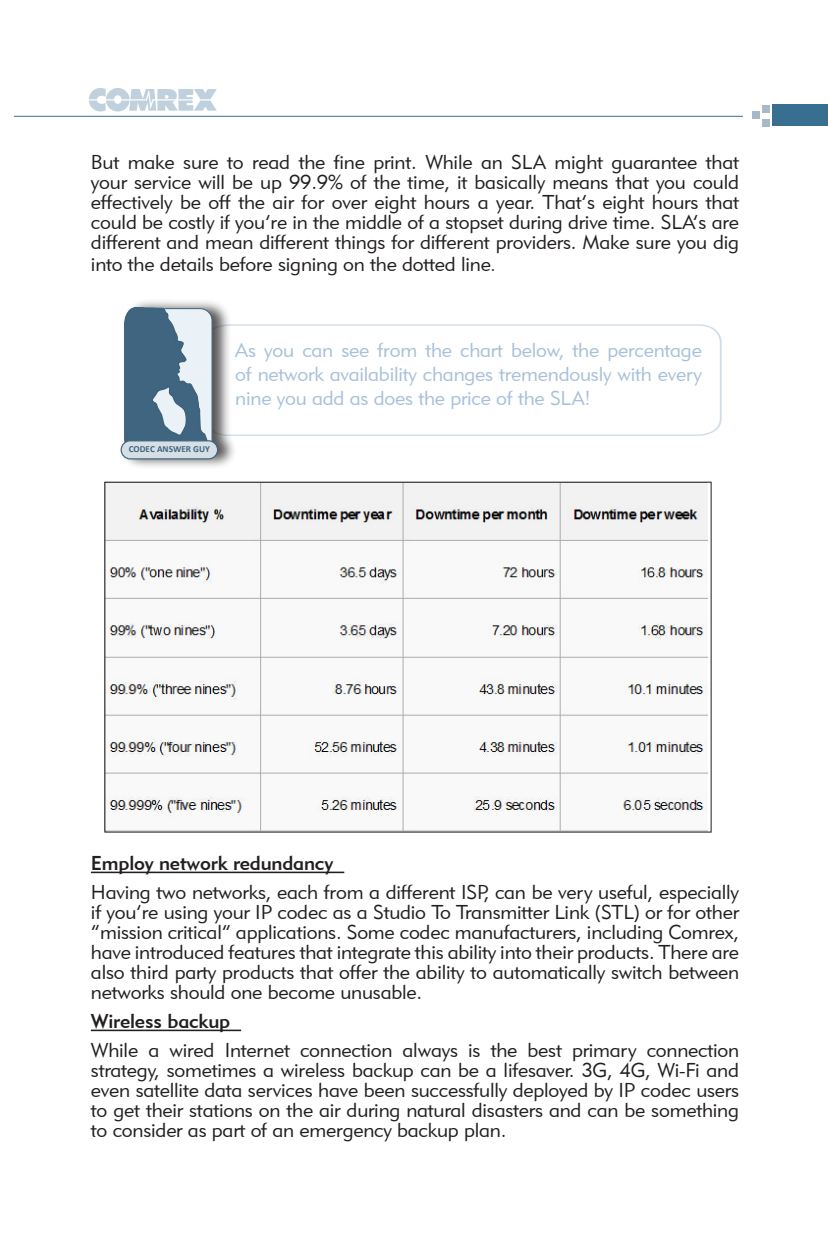
<style>
.page{position:relative;width:828px;height:1260px;background:#fff}
.page>*{position:absolute;margin:0;border:0;box-sizing:border-box;transform-origin:0 0}
.Paragraph{font:20px/20px "Geometric 415 BT Lite A";letter-spacing:-.01em;color:#231f20;text-align:justify}
.Answer_Guys{font:20px/24px "Geometric 415 BT Lite A";letter-spacing:-.01em;color:#a8c0da;text-align:justify}
.subheading{font:20px "Geometric 415 BT Medium A";letter-spacing:-.01em;color:#231f20}
.t1{font:700 9.2px "Calibri";color:#3f657f}
.s1{font-size:18px}
</style>
<div class="page">
<div style="left:772px;top:105px;width:56px;height:21px;background:#386e8f"></div>
<hr style="left:14px;top:116px;width:729px;height:1px;background:#386e8f">
<svg style="left:89px;top:88px;width:128px;height:24px"></svg>
<div style="left:762px;top:105px;width:8px;height:8px;background:#a7b8c8"></div>
<div style="left:752px;top:111px;width:8px;height:8px;background:#a7b8c8"></div>
<div style="left:762px;top:119px;width:8px;height:8px;background:#a7b8c8"></div>
<hr style="left:91px;top:872px;width:253px;height:1px;background:#231f20">
<hr style="left:91px;top:1030px;width:150px;height:1px;background:#231f20">
<svg style="left:237px;top:324px;width:485px;height:112px"></svg>
<div style="left:120px;top:298px;width:117px;height:172px;background:#231f20;opacity:.75"></div>
<img style="left:124px;top:308px;width:90px;height:135px">
<div style="left:121px;top:441px;width:97px;height:18px;background:#d6dfe5;border-radius:9px"></div>
<div style="left:121px;top:440px;width:97px;height:20px;border:1px solid #3f657f;border-radius:9px"></div>
<img style="left:106px;top:484px;width:602px;height:347px">
<p class="Paragraph" style="left:91px;top:152px;width:650px">But make sure to read the fine print. While an SLA might guarantee that your service will be up 99.9% of the time, it basically means that you could effectively be off the air for over eight hours a year. That’s eight hours that could be costly if you’re in the middle of a stopset during drive time. SLA’s are different and mean different things for different providers. Make sure you dig</p>
<p class="Paragraph" style="left:91px;top:254px;width:406px">into the details before signing on the dotted line<span class="s1">.</span></p>
<p class="t1" style="left:129px;top:443px;width:83px">CODEC ANSWER GUY</p>
<p class="Answer_Guys" style="left:235px;top:338px;width:468px">As you can see from the chart below, the percentage of network availability changes tremendously with every nine you add as does the price of the SLA!</p>
<p class="subheading" style="left:91px;top:851px;width:244px">Employ network redundancy</p>
<p class="Paragraph" style="left:91px;top:882px;width:650px">Having two networks, each from a different ISP, can be very useful, especially if you’re using your IP codec as a Studio To Transmitter Link (STL) or for other “mission critical” applications. Some codec manufacturers, including Comrex, have introduced features that integrate this ability into their products. There are also third party products that offer the ability to automatically switch between networks should one become unusable.</p>
<p class="subheading" style="left:91px;top:1009px;width:141px">Wireless backup</p>
<p class="Paragraph" style="left:91px;top:1040px;width:650px">While a wired Internet connection always is the best primary connection strategy, sometimes a wireless backup can be a lifesaver. 3G, 4G, Wi-Fi and even satellite data services have been successfully deployed by IP codec users to get their stations on the air during natural disasters and can be something to consider as part of an emergency backup plan.</p>
</div>
